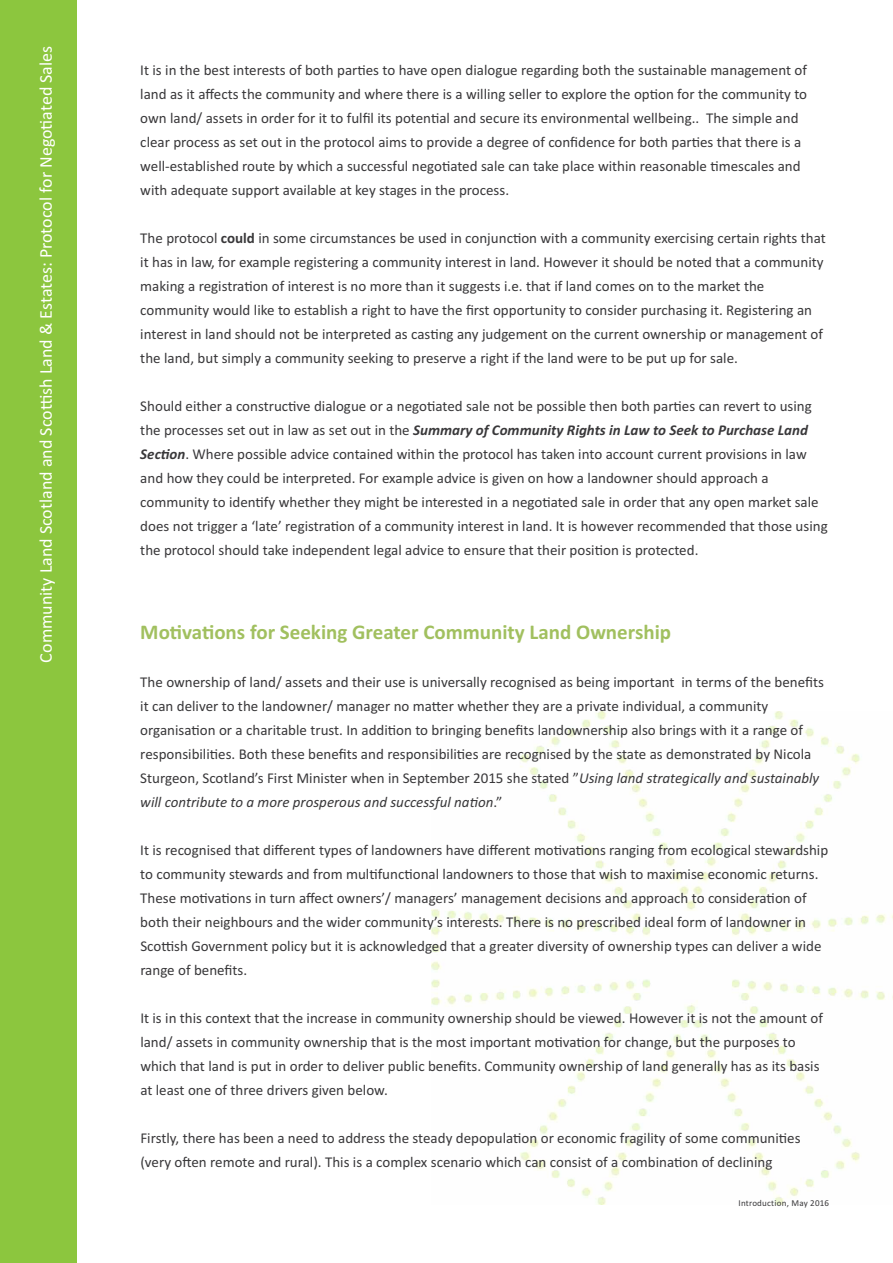
<style>
.page{position:relative;width:893px;height:1263px;background:#fff}
.page>*{position:absolute;margin:0;border:0;box-sizing:border-box;transform-origin:0 0}
.t1{font:700 21px "Calibri";color:#a1c05f}
.t2{font:18px "Calibri";color:#fff}
.t3{font:15px/24px "Calibri";color:#39383a}
.t4{font:9px "Calibri";letter-spacing:.025em;color:#39383a}
.s1{font-weight:700}
.s2{font-weight:700;font-style:italic}
.s3{font-style:italic}
</style>
<div class="page">
<div style="left:0;top:0;width:77px;height:1263px;background:#8cc63e"></div>
<img style="left:432px;top:711px;width:461px;height:493px">
<p class="t2" style="left:35px;top:662px;width:618px;rotate:-90deg">Community Land Scotland and Scottish Land &amp; Estates: Protocol for Negotiated Sales</p>
<p class="t3" style="left:140px;top:58px;width:668px">It is in the best interests of both parties to have open dialogue regarding both the sustainable management of land as it affects the community and where there is a willing seller to explore the option for the community to own land/ assets in order for it to fulfil its potential and secure its environmental wellbeing.. The simple and clear process as set out in the protocol aims to provide a degree of confidence for both parties that there is a well-established route by which a successful negotiated sale can take place within reasonable timescales and with adequate support available at key stages in the process.</p>
<p class="t3" style="left:140px;top:226px;width:687px">The protocol <span class="s1">could</span> in some circumstances be used in conjunction with a community exercising certain rights that it has in law, for example registering a community interest in land. However it should be noted that a community making a registration of interest is no more than it suggests i.e. that if land comes on to the market the community would like to establish a right to have the first opportunity to consider purchasing it. Registering an interest in land should not be interpreted as casting any judgement on the current ownership or management of the land, but simply a community seeking to preserve a right if the land were to be put up for sale.</p>
<p class="t3" style="left:140px;top:394px;width:689px">Should either a constructive dialogue or a negotiated sale not be possible then both parties can revert to using the processes set out in law as set out in the <span class="s2">Summary of Community Rights in Law to Seek to Purchase Land Section</span>. Where possible advice contained within the protocol has taken into account current provisions in law and how they could be interpreted. For example advice is given on how a landowner should approach a community to identify whether they might be interested in a negotiated sale in order that any open market sale does not trigger a ‘late’ registration of a community interest in land. It is however recommended that those using the protocol should take independent legal advice to ensure that their position is protected.</p>
<h1 class="t1" style="left:140px;top:619px;width:532px">Motivations for Seeking Greater Community Land Ownership</h1>
<p class="t3" style="left:140px;top:669px;width:685px">The ownership of land/ assets and their use is universally recognised as being important in terms of the benefits it can deliver to the landowner/ manager no matter whether they are a private individual, a community organisation or a charitable trust. In addition to bringing benefits landownership also brings with it a range of responsibilities. Both these benefits and responsibilities are recognised by the state as demonstrated by Nicola Sturgeon, Scotland’s First Minister when in September 2015 she stated ”<span class="s3">Using land strategically and sustainably will contribute to a more prosperous and successful nation</span>.”</p>
<p class="t3" style="left:140px;top:837px;width:689px">It is recognised that different types of landowners have different motivations ranging from ecological stewardship to community stewards and from multifunctional landowners to those that wish to maximise economic returns.<br>These motivations in turn affect owners’/ managers’ management decisions and approach to consideration of both their neighbours and the wider community’s interests. There is no prescribed ideal form of landowner in Scottish Government policy but it is acknowledged that a greater diversity of ownership types can deliver a wide range of benefits.</p>
<p class="t3" style="left:140px;top:1005px;width:684px">It is in this context that the increase in community ownership should be viewed. However it is not the amount of land/ assets in community ownership that is the most important motivation for change, but the purposes to which that land is put in order to deliver public benefits. Community ownership of land generally has as its basis at least one of three drivers given below.</p>
<p class="t3" style="left:140px;top:1125px;width:662px">Firstly, there has been a need to address the steady depopulation or economic fragility of some communities (very often remote and rural). This is a complex scenario which can consist of a combination of declining</p>
<p class="t4" style="left:738px;top:1197px;width:92px">Introduction, May 2016</p>
</div>
